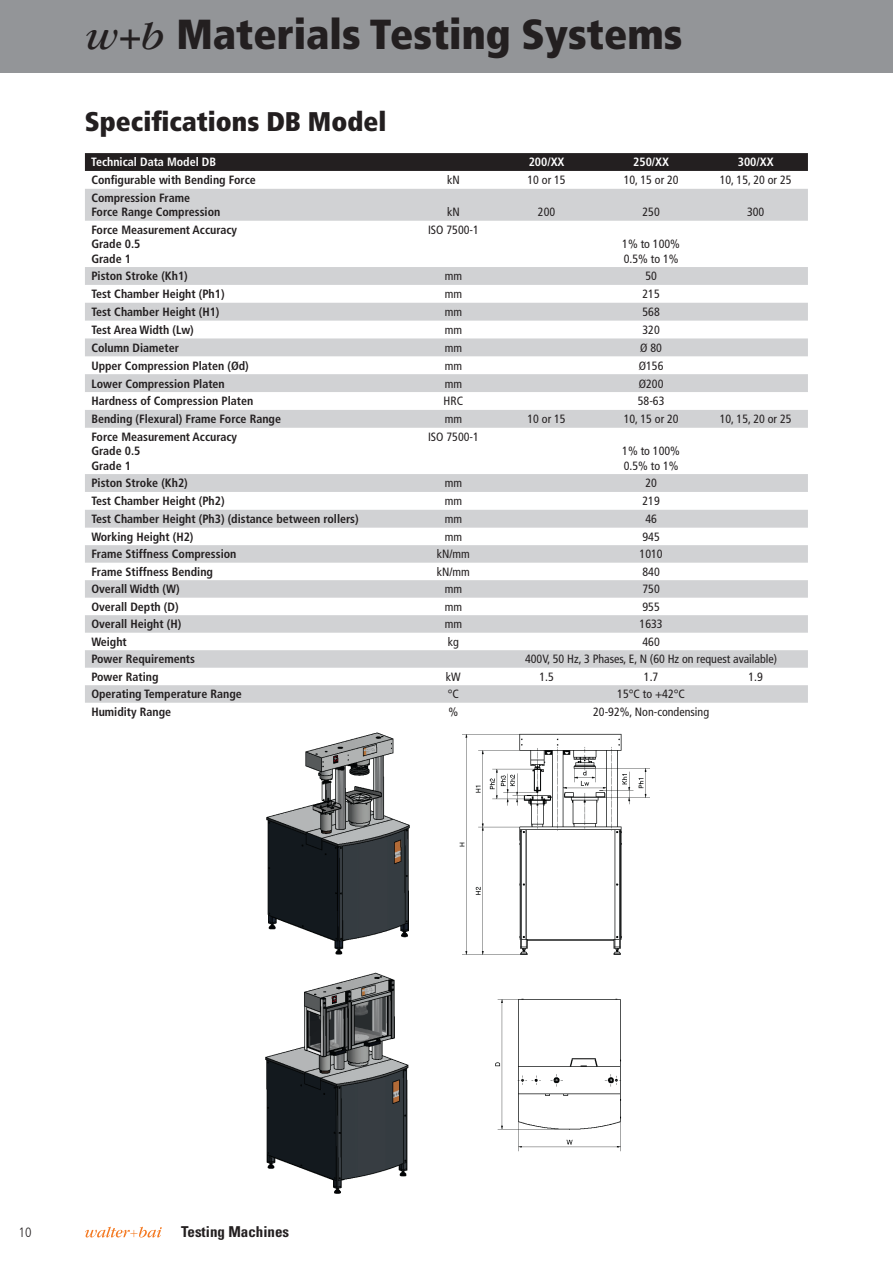
<style>
.page{position:relative;width:893px;height:1263px;background:#fff}
.page>*{position:absolute;margin:0;border:0;box-sizing:border-box;transform-origin:0 0}
.t1{font:900 condensed 42px "Frutiger LT Pro";color:#231f20}
.t2{font:900 condensed 27px "Frutiger LT Pro";color:#231f20}
.t3{font:700 condensed 15px "Univers LT Std";color:#231f20}
.t4{font:300 condensed 13.5px "Frutiger LT Pro";color:#231f20}
.t5{font:700 condensed 12px/14.4px "Frutiger LT Pro";color:#231f20}
.t6{font:condensed 12px/14.4px "Frutiger LT Pro";color:#231f20}
.t7{font:700 condensed 12px "Frutiger LT Pro";color:#fff}
.s1{font-family:"Garamond";font-weight:400;font-style:italic;font-stretch:normal}
.s2{font-family:"Garamond";font-weight:400;font-style:italic;font-stretch:normal;font-size:39px}
</style>
<div class="page">
<svg style="left:85px;top:1227px;width:77px;height:10px"></svg>
<div style="left:0;top:0;width:893px;height:72px;background:#939598"></div>
<svg style="left:85px;top:153px;width:723px;height:18px;background:#242021"></svg>
<svg style="left:85px;top:189px;width:723px;height:514px"></svg>
<img style="left:459px;top:733px;width:191px;height:222px">
<img style="left:266px;top:732px;width:144px;height:223px">
<img style="left:495px;top:998px;width:127px;height:154px">
<img style="left:265px;top:972px;width:144px;height:222px">
<h1 class="t1" style="left:85px;top:8px;width:599px"><span class="s1">w</span><span class="s2">+</span><span class="s1">b</span> Materials Testing Systems</h1>
<h2 class="t2" style="left:85px;top:105px;width:303px">Specifications DB Model</h2>
<p class="t7" style="left:91px;top:155px;width:126px">Technical Data Model DB</p>
<p class="t7" style="left:529px;top:155px;width:37px">200/XX</p>
<p class="t7" style="left:633px;top:155px;width:37px">250/XX</p>
<p class="t7" style="left:738px;top:155px;width:37px">300/XX</p>
<p class="t5" style="left:91px;top:173px;width:166px">Configurable with Bending Force</p>
<p class="t6" style="left:447px;top:173px;width:14px">kN</p>
<p class="t6" style="left:528px;top:173px;width:40px">10 or 15</p>
<p class="t6" style="left:624px;top:173px;width:56px">10, 15 or 20</p>
<p class="t6" style="left:720px;top:173px;width:73px">10, 15, 20 or 25</p>
<p class="t5" style="left:91px;top:191px;width:131px">Compression Frame<br>Force Range Compression</p>
<p class="t6" style="left:447px;top:205px;width:14px">kN</p>
<p class="t6" style="left:538px;top:205px;width:19px">200</p>
<p class="t6" style="left:642px;top:205px;width:19px">250</p>
<p class="t6" style="left:747px;top:205px;width:19px">300</p>
<p class="t5" style="left:91px;top:223px;width:147px">Force Measurement Accuracy<br>Grade 0.5<br>Grade 1</p>
<p class="t6" style="left:428px;top:223px;width:52px">ISO 7500-1</p>
<p class="t6" style="left:622px;top:237px;width:59px">1% to 100%<br>0.5% to 1%</p>
<p class="t5" style="left:91px;top:269px;width:98px">Piston Stroke (Kh1)</p>
<p class="t6" style="left:445px;top:269px;width:19px">mm</p>
<p class="t6" style="left:645px;top:269px;width:13px">50</p>
<p class="t5" style="left:91px;top:287px;width:135px">Test Chamber Height (Ph1)</p>
<p class="t6" style="left:445px;top:287px;width:19px">mm</p>
<p class="t6" style="left:642px;top:287px;width:19px">215</p>
<p class="t5" style="left:91px;top:305px;width:130px">Test Chamber Height (H1)</p>
<p class="t6" style="left:445px;top:305px;width:19px">mm</p>
<p class="t6" style="left:642px;top:305px;width:19px">568</p>
<p class="t5" style="left:91px;top:323px;width:104px">Test Area Width (Lw)</p>
<p class="t6" style="left:445px;top:323px;width:19px">mm</p>
<p class="t6" style="left:642px;top:323px;width:19px">320</p>
<p class="t5" style="left:91px;top:341px;width:89px">Column Diameter</p>
<p class="t6" style="left:445px;top:341px;width:19px">mm</p>
<p class="t6" style="left:640px;top:341px;width:23px">Ø 80</p>
<p class="t5" style="left:91px;top:358px;width:159px">Upper Compression Platen (Ød)</p>
<p class="t6" style="left:445px;top:358px;width:19px">mm</p>
<p class="t6" style="left:639px;top:358px;width:26px">Ø156</p>
<p class="t5" style="left:91px;top:376px;width:135px">Lower Compression Platen</p>
<p class="t6" style="left:445px;top:376px;width:19px">mm</p>
<p class="t6" style="left:639px;top:376px;width:26px">Ø200</p>
<p class="t5" style="left:91px;top:394px;width:164px">Hardness of Compression Platen</p>
<p class="t6" style="left:444px;top:394px;width:21px">HRC</p>
<p class="t6" style="left:638px;top:394px;width:28px">58-63</p>
<p class="t5" style="left:91px;top:412px;width:191px">Bending (Flexural) Frame Force Range</p>
<p class="t6" style="left:445px;top:412px;width:19px">mm</p>
<p class="t6" style="left:528px;top:412px;width:40px">10 or 15</p>
<p class="t6" style="left:624px;top:412px;width:56px">10, 15 or 20</p>
<p class="t6" style="left:720px;top:412px;width:73px">10, 15, 20 or 25</p>
<p class="t5" style="left:91px;top:430px;width:147px">Force Measurement Accuracy<br>Grade 0.5<br>Grade 1</p>
<p class="t6" style="left:428px;top:430px;width:52px">ISO 7500-1</p>
<p class="t6" style="left:622px;top:444px;width:59px">1% to 100%<br>0.5% to 1%</p>
<p class="t5" style="left:91px;top:476px;width:98px">Piston Stroke (Kh2)</p>
<p class="t6" style="left:445px;top:476px;width:19px">mm</p>
<p class="t6" style="left:645px;top:476px;width:13px">20</p>
<p class="t5" style="left:91px;top:494px;width:135px">Test Chamber Height (Ph2)</p>
<p class="t6" style="left:445px;top:494px;width:19px">mm</p>
<p class="t6" style="left:642px;top:494px;width:19px">219</p>
<p class="t5" style="left:91px;top:512px;width:269px">Test Chamber Height (Ph3) (distance between rollers)</p>
<p class="t6" style="left:445px;top:512px;width:19px">mm</p>
<p class="t6" style="left:645px;top:512px;width:13px">46</p>
<p class="t5" style="left:91px;top:529px;width:104px">Working Height (H2)</p>
<p class="t6" style="left:445px;top:530px;width:19px">mm</p>
<p class="t6" style="left:642px;top:530px;width:19px">945</p>
<p class="t5" style="left:91px;top:547px;width:147px">Frame Stiffness Compression</p>
<p class="t6" style="left:437px;top:547px;width:35px">kN/mm</p>
<p class="t6" style="left:640px;top:547px;width:25px">1010</p>
<p class="t5" style="left:91px;top:564px;width:123px">Frame Stiffness Bending</p>
<p class="t6" style="left:437px;top:565px;width:35px">kN/mm</p>
<p class="t6" style="left:642px;top:565px;width:19px">840</p>
<p class="t5" style="left:91px;top:582px;width:90px">Overall Width (W)</p>
<p class="t6" style="left:445px;top:582px;width:19px">mm</p>
<p class="t6" style="left:642px;top:582px;width:19px">750</p>
<p class="t5" style="left:91px;top:600px;width:89px">Overall Depth (D)</p>
<p class="t6" style="left:445px;top:600px;width:19px">mm</p>
<p class="t6" style="left:642px;top:600px;width:19px">955</p>
<p class="t5" style="left:91px;top:617px;width:91px">Overall Height (H)</p>
<p class="t6" style="left:445px;top:617px;width:19px">mm</p>
<p class="t6" style="left:640px;top:617px;width:25px">1633</p>
<p class="t5" style="left:91px;top:635px;width:37px">Weight</p>
<p class="t6" style="left:448px;top:635px;width:13px">kg</p>
<p class="t6" style="left:642px;top:635px;width:19px">460</p>
<p class="t5" style="left:91px;top:652px;width:105px">Power Requirements</p>
<p class="t6" style="left:525px;top:652px;width:254px">400V, 50 Hz, 3 Phases, E, N (60 Hz on request available)</p>
<p class="t5" style="left:91px;top:670px;width:69px">Power Rating</p>
<p class="t6" style="left:446px;top:670px;width:16px">kW</p>
<p class="t6" style="left:539px;top:670px;width:16px">1.5</p>
<p class="t6" style="left:644px;top:670px;width:16px">1.7</p>
<p class="t6" style="left:748px;top:670px;width:16px">1.9</p>
<p class="t5" style="left:91px;top:687px;width:152px">Operating Temperature Range</p>
<p class="t6" style="left:448px;top:687px;width:13px">°C</p>
<p class="t6" style="left:617px;top:687px;width:69px">15°C to +42°C</p>
<p class="t5" style="left:91px;top:705px;width:81px">Humidity Range</p>
<p class="t6" style="left:449px;top:705px;width:11px">%</p>
<p class="t6" style="left:593px;top:705px;width:117px">20-92%, Non-condensing</p>
<p class="t4" style="left:19px;top:1225px;width:14px">10</p>
<p class="t3" style="left:181px;top:1223px;width:110px">Testing Machines</p>
</div>
